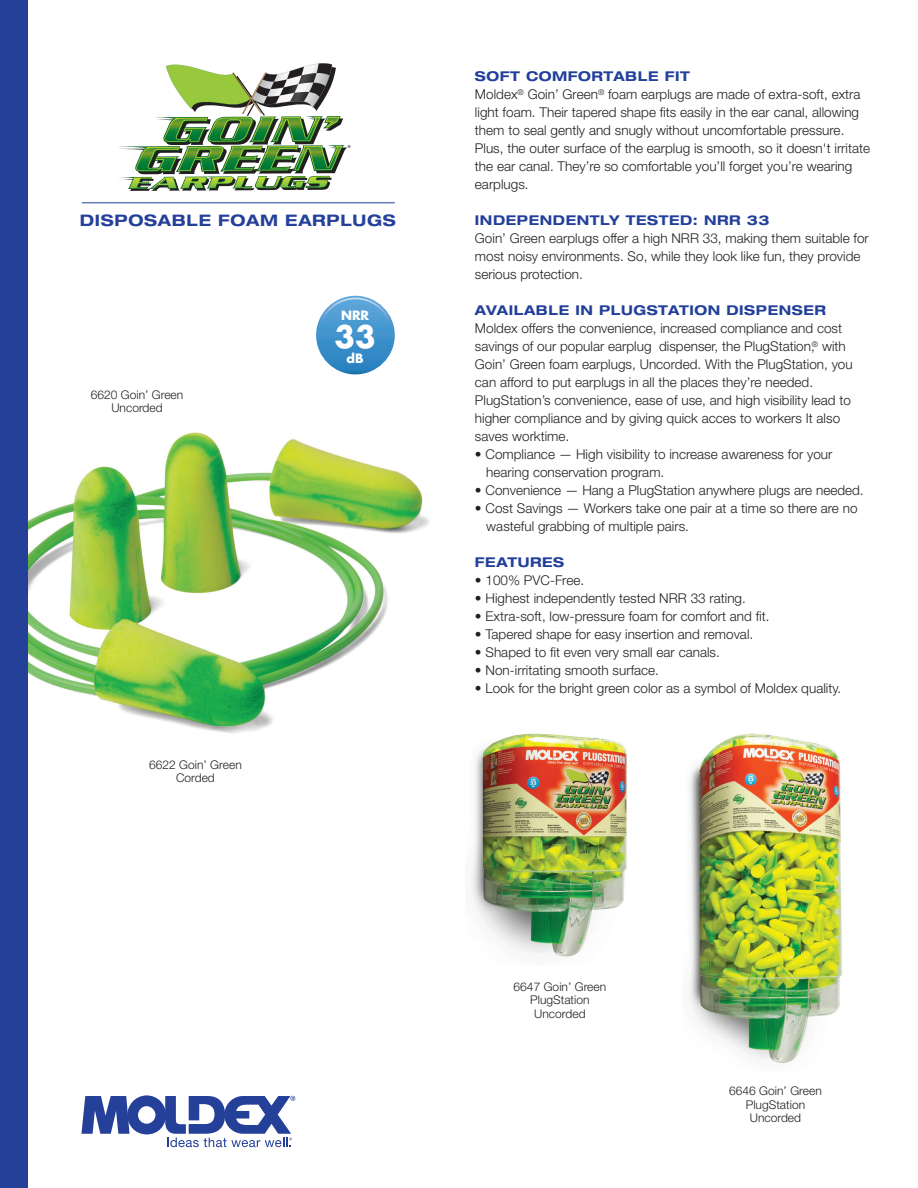
<style>
.page{position:relative;width:918px;height:1188px;background:#fff}
.page>*{position:absolute;margin:0;border:0;box-sizing:border-box;transform-origin:0 0}
.t1{font:700 30px "Futura";color:#fff}
.t2{font:700 expanded 15.9px "Helvetica Neue LT Std";letter-spacing:.04em;color:#244099}
.t3{font:300 13.5px/18px "Helvetica Neue LT Std";color:#231f20}
.t4{font:700 expanded 13.5px "Helvetica Neue LT Std";letter-spacing:.04em;color:#223f99}
.t5{font:700 12.45px "Futura";color:#fff}
.t6{font:300 12px/13.5px "Helvetica Neue LT Std";color:#231f20;text-align:center}
.s1{font-weight:700;font-stretch:expanded;color:#223f99}
</style>
<div class="page">
<img style="left:27px;top:427px;width:403px;height:314px">
<svg style="left:81px;top:1095px;width:214px;height:52px"></svg>
<div style="left:0;top:0;width:27px;height:1188px;background:#244099"></div>
<svg style="left:316px;top:296px;width:79px;height:78px"></svg>
<svg style="left:321px;top:298px;width:69px;height:23px"></svg>
<hr style="left:82px;top:202px;width:313px;height:1px;background:#223f99">
<svg style="left:118px;top:63px;width:233px;height:128px"></svg>
<img style="left:689px;top:733px;width:153px;height:331px">
<img style="left:470px;top:733px;width:157px;height:224px">
<p class="t2" style="left:80px;top:211px;width:317px">DISPOSABLE FOAM EARPLUGS</p>
<p class="t6" style="left:91px;top:389px;width:94px">6620 Goin’ Green<br>Uncorded</p>
<p class="t5" style="left:341px;top:310px;width:30px">NRR</p>
<h1 class="t1" style="left:335px;top:323px;width:43px">33</h1>
<p class="t5" style="left:347px;top:352px;width:19px">dB</p>
<p class="t6" style="left:149px;top:759px;width:94px">6622 Goin’ Green<br>Corded</p>
<p class="t3" style="left:475px;top:69px;width:397px"><span class="s1">SOFT COMFORTABLE FIT<br></span>Moldex<sup>®</sup> Goin’ Green<sup>®</sup> foam earplugs are made of extra-soft, extra light foam. Their tapered shape fits easily in the ear canal, allowing them to seal gently and snugly without uncomfortable pressure.<br>Plus, the outer surface of the earplug is smooth, so it doesn't irritate the ear canal. They’re so comfortable you’ll forget you’re wearing earplugs.</p>
<p class="t4" style="left:475px;top:213px;width:296px">INDEPENDENTLY TESTED: NRR 33</p>
<p class="t3" style="left:475px;top:231px;width:395px">Goin’ Green earplugs offer a high NRR 33, making them suitable for most noisy environments. So, while they look like fun, they provide serious protection.</p>
<p class="t4" style="left:475px;top:303px;width:353px">AVAILABLE IN PLUGSTATION DISPENSER</p>
<p class="t3" style="left:475px;top:321px;width:379px">Moldex offers the convenience, increased compliance and cost savings of our popular earplug dispenser, the PlugStation,<sup>®</sup> with Goin’ Green foam earplugs, Uncorded. With the PlugStation, you can afford to put earplugs in all the places they’re needed.<br>PlugStation’s convenience, ease of use, and high visibility lead to higher compliance and by giving quick acces to workers It also saves worktime.</p>
<p class="t3" style="left:486px;top:447px;width:348px;text-indent:-11px">• Compliance — High visibility to increase awareness for your hearing conservation program.</p>
<p class="t3" style="left:475px;top:483px;width:390px">• Convenience — Hang a PlugStation anywhere plugs are needed.</p>
<p class="t3" style="left:486px;top:501px;width:373px;text-indent:-11px">• Cost Savings — Workers take one pair at a time so there are no wasteful grabbing of multiple pairs.</p>
<p class="t4" style="left:475px;top:555px;width:91px">FEATURES</p>
<p class="t3" style="left:475px;top:573px;width:111px">• 100% PVC-Free.</p>
<p class="t3" style="left:475px;top:591px;width:272px">• Highest independently tested NRR 33 rating.</p>
<p class="t3" style="left:475px;top:609px;width:296px">• Extra-soft, low-pressure foam for comfort and fit.</p>
<p class="t3" style="left:475px;top:627px;width:280px">• Tapered shape for easy insertion and removal.</p>
<p class="t3" style="left:475px;top:645px;width:246px">• Shaped to fit even very small ear canals.</p>
<p class="t3" style="left:475px;top:663px;width:186px">• Non-irritating smooth surface.</p>
<p class="t3" style="left:475px;top:681px;width:368px">• Look for the bright green color as a symbol of Moldex quality.</p>
<p class="t6" style="left:514px;top:981px;width:94px">6647 Goin’ Green<br>PlugStation<br>Uncorded</p>
<p class="t6" style="left:729px;top:1085px;width:94px">6646 Goin’ Green<br>PlugStation<br>Uncorded</p>
</div>
